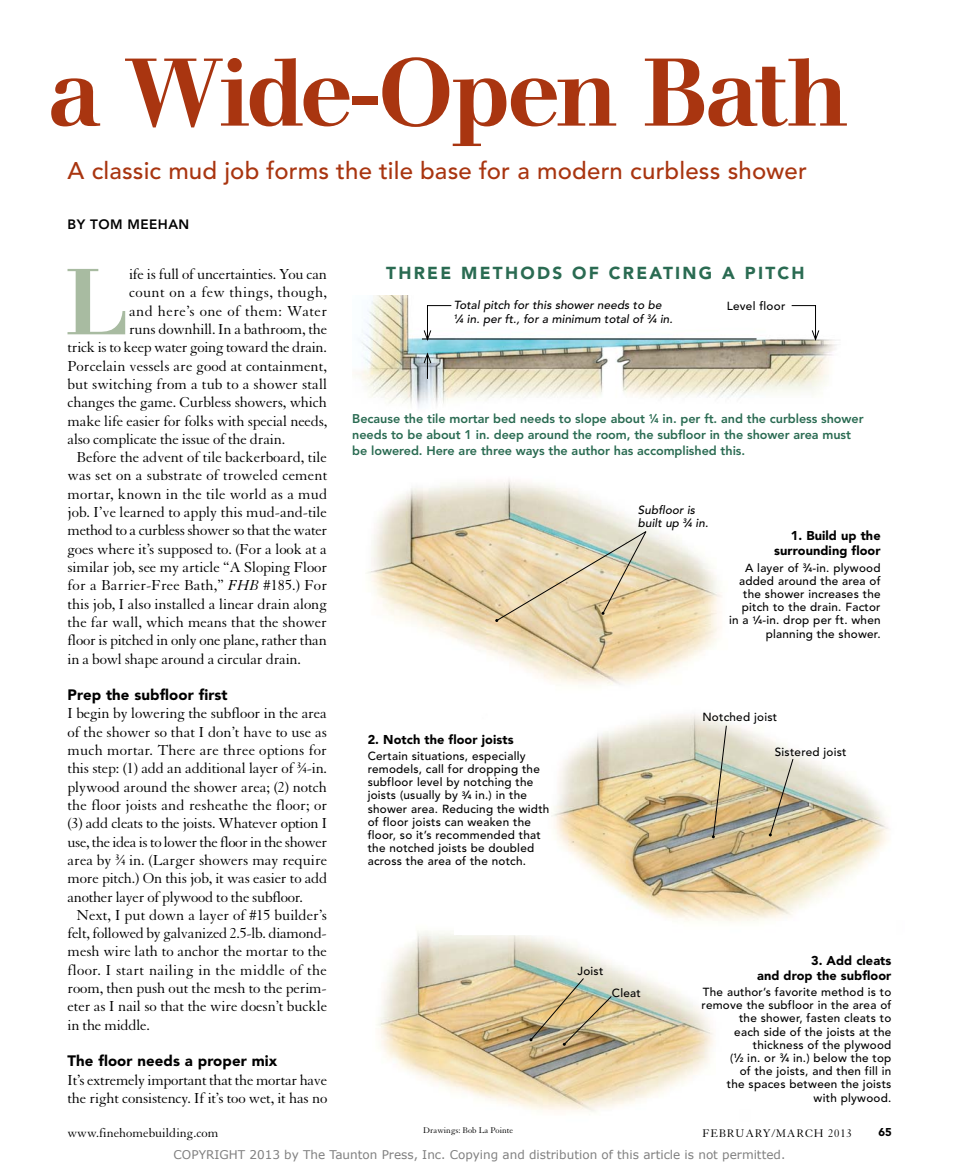
<style>
.page{position:relative;width:959px;height:1175px;background:#fff}
.page>*{position:absolute;margin:0;border:0;box-sizing:border-box;transform-origin:0 0}
.t1{font:500 100.5px "Walbaum EFOP";letter-spacing:-.045em;color:#a93510}
.t2{font:500 98.1px "Walbaum EFOP";color:#a8bba1}
.t3{font:500 24px "Avenir LT Std";letter-spacing:.005em;color:#a93510}
.t4{font:900 17.25px "Avenir LT Std";letter-spacing:.13em;color:#2a6b52}
.t5{font:15.75px/18.3px "Granjon LT Std";letter-spacing:-.01em;color:#000}
.t6{font:15.75px "Granjon LT Std";letter-spacing:.01em;color:#000}
.t7{font:15.75px "Granjon LT Std";letter-spacing:.02em;color:#000}
.t8{font:15.75px "Granjon LT Std";letter-spacing:.025em;color:#000}
.t9{font:900 15px "Avenir LT Std";letter-spacing:.005em;color:#000}
.t10{font:13.5px "Granjon LT Std";color:#000}
.t11{font:800 13.5px "Avenir LT Std";letter-spacing:.03em;color:#000}
.t12{font:900 12.75px/15px "Avenir LT Std";letter-spacing:.005em;color:#000;text-align:right}
.t13{font:800 12.6px/16.2px "Avenir LT Std";letter-spacing:-.005em;color:#2a6b52}
.t14{font:12px "Verdana";color:#808080}
.t15{font:12px "Granjon LT Std";letter-spacing:.07em;color:#000}
.t16{font:500 11.7px/13.2px "Avenir LT Std";letter-spacing:.02em;color:#000;text-align:right}
.t17{font:italic 500 11.7px/13.2px "Avenir LT Std";letter-spacing:.005em;color:#000}
.t18{font:900 11.25px "Avenir LT Std";color:#000}
.t19{font:9px "Granjon LT Std";letter-spacing:.005em;color:#000}
.s1{font-style:italic}
.s2{font-weight:700}
.s3{font-weight:700;font-size:8.7px}
.s4{font-weight:800}
.s5{font-weight:800;font-size:6.45px}
.s6{font-weight:900}
.s7{font-weight:900;font-size:6.9px}
</style>
<div class="page">
<img style="left:366px;top:479px;width:356px;height:206px">
<svg style="left:495px;top:530px;width:152px;height:92px;background:#e0d1ae"></svg>
<img style="left:377px;top:931px;width:337px;height:181px">
<img style="left:529px;top:977px;width:83px;height:68px">
<img style="left:454px;top:714px;width:435px;height:220px">
<svg style="left:711px;top:725px;width:16px;height:113px;background:#c6bb9b"></svg>
<svg style="left:768px;top:758px;width:26px;height:78px;background:#bfb79c"></svg>
<img style="left:356px;top:296px;width:481px;height:111px">
<hr style="left:422px;top:338px;width:334px;height:1px;background:#000">
<svg style="left:423px;top:305px;width:29px;height:37px"></svg>
<svg style="left:790px;top:305px;width:29px;height:37px"></svg>
<svg style="left:423px;top:352px;width:9px;height:27px"></svg>
<h1 class="t1" style="left:47px;top:38px;width:803px">a Wide-Open Bath</h1>
<h3 class="t3" style="left:68px;top:157px;width:741px">a classic mud job forms the tile base for a modern curbless shower</h3>
<p class="t11" style="left:68px;top:216px;width:123px">BY TOM MEEHAN</p>
<h2 class="t2" style="left:64px;top:249px;width:65px">L</h2>
<p class="t5" style="left:129px;top:265px;width:200px">ife is full of uncertainties. You can</p>
<p class="t7" style="left:129px;top:284px;width:199px">count on a few things, though,</p>
<p class="t8" style="left:129px;top:302px;width:200px">and here’s one of them: Water</p>
<p class="t5" style="left:129px;top:320px;width:200px">runs downhill. In a bathroom, the</p>
<p class="t5" style="left:68px;top:338px;width:261px">trick is to keep water going toward the drain.</p>
<p class="t5" style="left:68px;top:357px;width:261px">Porcelain vessels are good at containment,</p>
<p class="t5" style="left:68px;top:375px;width:261px">but switching from a tub to a shower stall</p>
<p class="t5" style="left:68px;top:393px;width:261px">changes the game. Curbless showers, which</p>
<p class="t5" style="left:68px;top:412px;width:261px">make life easier for folks with special needs,</p>
<p class="t5" style="left:68px;top:430px;width:219px">also complicate the issue of the drain.</p>
<p class="t5" style="left:76px;top:448px;width:252px">Before the advent of tile backerboard, tile</p>
<p class="t6" style="left:68px;top:467px;width:261px">was set on a substrate of troweled cement</p>
<p class="t5" style="left:68px;top:485px;width:261px">mortar, known in the tile world as a mud</p>
<p class="t5" style="left:68px;top:503px;width:261px">job. I’ve learned to apply this mud-and-tile</p>
<p class="t5" style="left:68px;top:521px;width:261px">method to a curbless shower so that the water</p>
<p class="t5" style="left:68px;top:540px;width:261px">goes where it’s supposed to. (For a look at a</p>
<p class="t5" style="left:68px;top:558px;width:261px">similar job, see my article “A Sloping Floor</p>
<p class="t6" style="left:68px;top:577px;width:261px">for a Barrier-Free Bath,” <span class="s1">FHB</span> #185.) For</p>
<p class="t5" style="left:68px;top:595px;width:261px">this job, I also installed a linear drain along</p>
<p class="t5" style="left:68px;top:613px;width:261px">the far wall, which means that the shower</p>
<p class="t5" style="left:68px;top:631px;width:261px">floor is pitched in only one plane, rather than</p>
<p class="t5" style="left:68px;top:650px;width:235px">in a bowl shape around a circular drain.</p>
<p class="t9" style="left:68px;top:686px;width:162px">Prep the subfloor first</p>
<p class="t5" style="left:68px;top:704px;width:261px">I begin by lowering the subfloor in the area</p>
<p class="t5" style="left:68px;top:723px;width:261px">of the shower so that I don’t have to use as</p>
<p class="t5" style="left:68px;top:741px;width:261px">much mortar. There are three options for</p>
<p class="t5" style="left:68px;top:759px;width:261px">this step: (1) add an additional layer of <sup>3</sup><span class="s2">⁄</span><span class="s3">4</span>-in.</p>
<p class="t5" style="left:68px;top:778px;width:261px">plywood around the shower area; (2) notch</p>
<p class="t6" style="left:68px;top:796px;width:261px">the floor joists and resheathe the floor; or</p>
<p class="t5" style="left:68px;top:814px;width:261px">(3) add cleats to the joists. Whatever option I</p>
<p class="t5" style="left:68px;top:833px;width:261px">use, the idea is to lower the floor in the shower</p>
<p class="t5" style="left:68px;top:851px;width:261px">area by <sup>3</sup><span class="s2">⁄</span><span class="s3">4</span> in. (Larger showers may require</p>
<p class="t5" style="left:67px;top:869px;width:261px">more pitch.) On this job, it was easier to add</p>
<p class="t5" style="left:67px;top:887px;width:237px">another layer of plywood to the subfloor.</p>
<p class="t5" style="left:76px;top:906px;width:252px">Next, I put down a layer of #15 builder’s</p>
<p class="t5" style="left:67px;top:924px;width:261px">felt, followed by galvanized 2.5-lb. diamond-</p>
<p class="t5" style="left:67px;top:942px;width:261px">mesh wire lath to anchor the mortar to the</p>
<p class="t7" style="left:67px;top:961px;width:261px">floor. I start nailing in the middle of the</p>
<p class="t5" style="left:67px;top:979px;width:261px">room, then push out the mesh to the perim-</p>
<p class="t5" style="left:67px;top:997px;width:261px">eter as I nail so that the wire doesn’t buckle</p>
<p class="t5" style="left:67px;top:1016px;width:84px">in the middle.</p>
<p class="t9" style="left:68px;top:1052px;width:211px">The floor needs a proper mix</p>
<p class="t5" style="left:68px;top:1070px;width:261px">It’s extremely important that the mortar have the right consistency. If it’s too wet, it has no</p>
<p class="t4" style="left:386px;top:262px;width:420px">THREE METHODS OF CREATING A PITCH</p>
<p class="t17" style="left:454px;top:299px;width:220px">Total pitch for this shower needs to be<br><sup>1</sup><span class="s4">⁄</span><span class="s5">4</span> in. per ft., for a minimum total of <sup>3</sup><span class="s4">⁄</span><span class="s5">4</span> in.</p>
<p class="t16" style="left:726px;top:299px;width:60px">Level floor</p>
<p class="t13" style="left:352px;top:410px;width:513px">Because the tile mortar bed needs to slope about <sup>1</sup><span class="s6">⁄</span><span class="s7">4</span> in. per ft. and the curbless shower needs to be about 1 in. deep around the room, the subfloor in the shower area must be lowered. Here are three ways the author has accomplished this.</p>
<p class="t12" style="left:368px;top:731px;width:147px">2. Notch the floor joists</p>
<p class="t16" style="left:368px;top:749px;width:183px;text-align:left">Certain situations, especially remodels, call for dropping the subfloor level by notching the joists (usually by <sup>3</sup><span class="s4">⁄</span><span class="s5">4</span> in.) in the shower area. Reducing the width of floor joists can weaken the floor, so it’s recommended that the notched joists be doubled across the area of the notch.</p>
<p class="t17" style="left:638px;top:503px;width:72px">Subfloor is built up <sup>3</sup><span class="s4">⁄</span><span class="s5">4</span> in.</p>
<p class="t12" style="left:774px;top:528px;width:108px">1. Build up the surrounding floor</p>
<p class="t16" style="left:729px;top:561px;width:153px">a layer of <sup>3</sup><span class="s4">⁄</span><span class="s5">4</span>-in. plywood added around the area of the shower increases the pitch to the drain. Factor<br>in a <sup>1</sup><span class="s4">⁄</span><span class="s5">4</span>-in. drop per ft. when planning the shower.</p>
<p class="t16" style="left:702px;top:710px;width:76px">Notched joist</p>
<p class="t16" style="left:774px;top:746px;width:73px">sistered joist</p>
<p class="t16" style="left:577px;top:964px;width:27px">Joist</p>
<p class="t16" style="left:612px;top:987px;width:30px">Cleat</p>
<p class="t12" style="left:757px;top:952px;width:136px">3. Add cleats<br>and drop the subfloor</p>
<p class="t16" style="left:701px;top:985px;width:191px">The author’s favorite method is to remove the subfloor in the area of the shower, fasten cleats to<br>each side of the joists at the thickness of the plywood<br>(<sup>1</sup><span class="s4">⁄</span><span class="s5">2</span> in. or <sup>3</sup><span class="s4">⁄</span><span class="s5">4</span> in.) below the top<br>of the joists, and then fill in<br>the spaces between the joists with plywood.</p>
<p class="t19" style="left:423px;top:1125px;width:91px">Drawings: Bob La Pointe</p>
<p class="t14" style="left:174px;top:1146px;width:613px">COPYRIGHT 2013 by The Taunton Press, Inc. Copying and distribution of this article is not permitted.</p>
<p class="t10" style="left:68px;top:1125px;width:152px">www.finehomebuilding.com</p>
<p class="t15" style="left:702px;top:1126px;width:151px">FEBRUARY/MARCH 2013</p>
<p class="t18" style="left:878px;top:1125px;width:15px">65</p>
</div>
